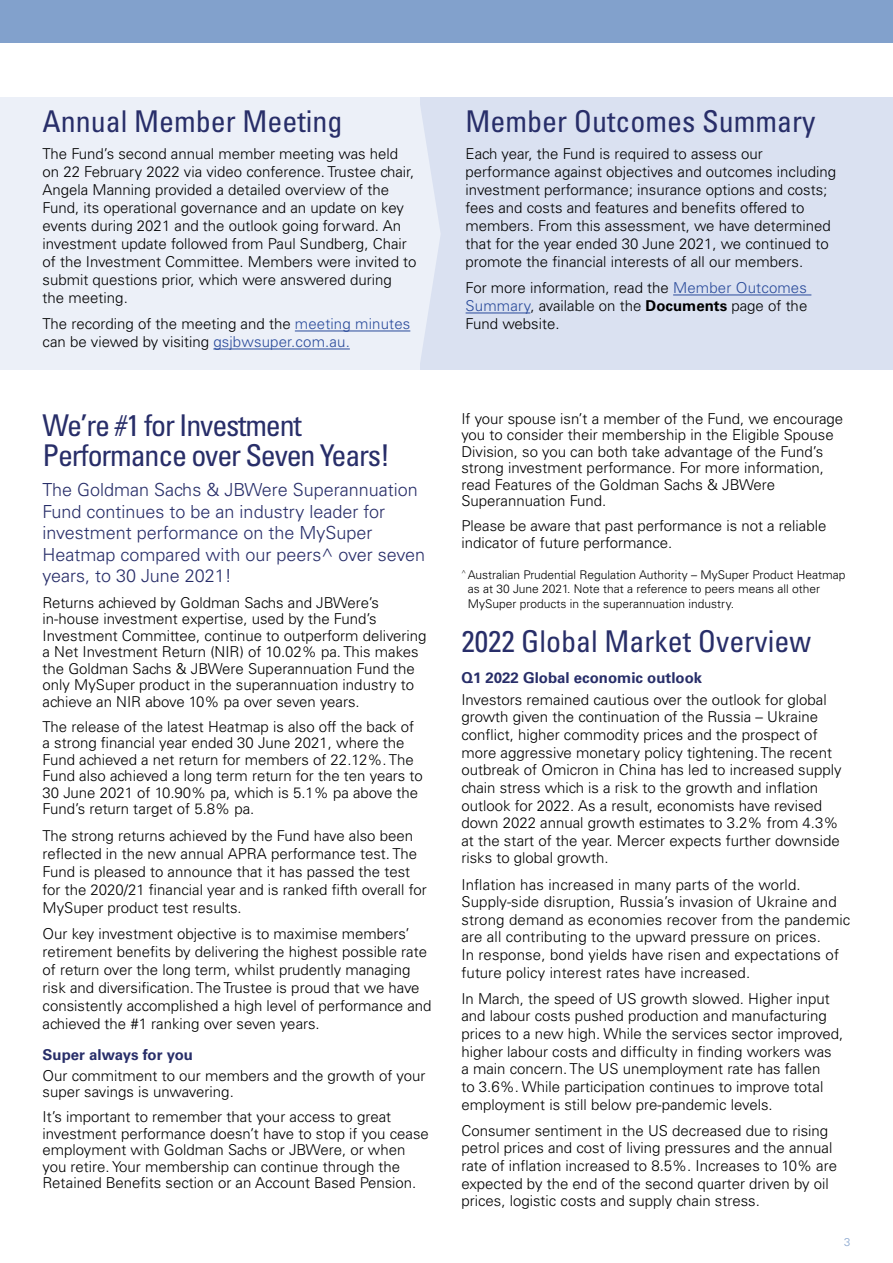
<style>
.page{position:relative;width:893px;height:1263px;background:#fff}
.page>*{position:absolute;margin:0;border:0;box-sizing:border-box;transform-origin:0 0}
.t1{font:condensed 30px "Univers";color:#282e69}
.t2{font:condensed 30px/30px "Univers";letter-spacing:-.04em;color:#282e69}
.t3{font:300 18px/21.6px "Univers";color:#282e69}
.t4{font:300 15px/18px "Univers";color:#000}
.t5{font:700 15px "Univers";color:#282e69}
.t6{font:300 12px/14.4px "Univers";color:#000}
.t7{font:300 11.25px "Univers";color:#82a1cc}
.s1{color:#2a4b9b}
.s2{font-weight:700}
.s3{color:#282e68}
</style>
<div class="page">
<div style="left:0;top:0;width:893px;height:43px;background:#82a1cc"></div>
<div style="left:398px;top:98px;width:495px;height:272px;background:#dae1f1"></div>
<div style="left:0;top:98px;width:419px;height:272px;background:#ecf0f8"></div>
<svg style="left:419px;top:98px;width:22px;height:272px"></svg>
<hr style="left:295px;top:331px;width:115px;height:1px;background:#2a4b9b">
<hr style="left:213px;top:349px;width:137px;height:1px;background:#2a4b9b">
<hr style="left:673px;top:295px;width:138px;height:1px;background:#2a4b9b">
<hr style="left:466px;top:313px;width:64px;height:1px;background:#2a4b9b">
<h1 class="t1" style="left:43px;top:103px;width:301px">Annual Member Meeting</h1>
<p class="t4" style="left:43px;top:145px;width:375px">The Fund’s second annual member meeting was held on 22 February 2022 via video conference. Trustee chair, Angela Manning provided a detailed overview of the Fund, its operational governance and an update on key events during 2021 and the outlook going forward. An investment update followed from Paul Sundberg, Chair of the Investment Committee. Members were invited to submit questions prior, which were answered during the meeting.</p>
<p class="t4" style="left:43px;top:315px;width:369px">The recording of the meeting and the <span class="s1">meeting minutes </span>can be viewed by visiting <span class="s1">gsjbwsuper.com.au.</span></p>
<h1 class="t2" style="left:43px;top:410px;width:349px">We’re #1 for Investment<br>Performance over Seven Years!</h1>
<p class="t3" style="left:43px;top:479px;width:384px">The Goldman Sachs &amp; JBWere Superannuation Fund continues to be an industry leader for investment performance on the MySuper Heatmap compared with our peers^ over seven years, to 30 June 2021!</p>
<p class="t4" style="left:43px;top:594px;width:386px;line-height:16.5px">Returns achieved by Goldman Sachs and JBWere’s in-house investment expertise, used by the Fund’s Investment Committee, continue to outperform delivering a Net Investment Return (NIR) of 10.02% pa. This makes the Goldman Sachs &amp; JBWere Superannuation Fund the only MySuper product in the superannuation industry to achieve an NIR above 10% pa over seven years.</p>
<p class="t4" style="left:43px;top:718px;width:382px;line-height:16.5px">The release of the latest Heatmap is also off the back of a strong financial year ended 30 June 2021, where the Fund achieved a net return for members of 22.12%. The Fund also achieved a long term return for the ten years to 30 June 2021 of 10.90% pa, which is 5.1% pa above the Fund’s return target of 5.8% pa.</p>
<p class="t4" style="left:43px;top:826px;width:386px">The strong returns achieved by the Fund have also been reflected in the new annual APRA performance test. The Fund is pleased to announce that it has passed the test for the 2020/21 financial year and is ranked fifth overall for MySuper product test results.</p>
<p class="t4" style="left:43px;top:925px;width:391px">Our key investment objective is to maximise members’ retirement benefits by delivering the highest possible rate of return over the long term, whilst prudently managing risk and diversification. The Trustee is proud that we have consistently accomplished a high level of performance and achieved the #1 ranking over seven years.</p>
<p class="t5" style="left:43px;top:1046px;width:152px">Super always for you</p>
<p class="t4" style="left:43px;top:1067px;width:384px;line-height:16.5px">Our commitment to our members and the growth of your super savings is unwavering.</p>
<p class="t4" style="left:43px;top:1108px;width:388px;line-height:16.5px">It’s important to remember that your access to great investment performance doesn’t have to stop if you cease employment with Goldman Sachs or JBWere, or when you retire. Your membership can continue through the Retained Benefits section or an Account Based Pension.</p>
<h1 class="t1" style="left:466px;top:103px;width:351px">Member Outcomes Summary</h1>
<p class="t4" style="left:466px;top:145px;width:372px">Each year, the Fund is required to assess our performance against objectives and outcomes including investment performance; insurance options and costs; fees and costs and features and benefits offered to members. From this assessment, we have determined that for the year ended 30 June 2021, we continued to promote the financial interests of all our members.</p>
<p class="t4" style="left:466px;top:279px;width:343px;text-align:justify">For more information, read the <span class="s1">Member Outcomes Summary</span>, available on the <span class="s2">Documents</span> page of the Fund website.</p>
<p class="t4" style="left:461px;top:410px;width:383px;line-height:16.5px">If your spouse isn’t a member of the Fund, we encourage you to consider their membership in the Eligible Spouse Division, so you can both take advantage of the Fund’s strong investment performance. For more information, read Features of the Goldman Sachs &amp; JBWere Superannuation Fund.</p>
<p class="t4" style="left:461px;top:518px;width:367px;line-height:16.5px">Please be aware that past performance is not a reliable indicator of future performance.</p>
<p class="t6" style="left:468px;top:567px;width:379px;text-indent:-6px"><sup>^</sup> Australian Prudential Regulation Authority – MySuper Product Heatmap as at 30 June 2021. Note that a reference to peers means all other<br>MySuper products in the superannuation industry.</p>
<h1 class="t1" style="left:461px;top:622px;width:351px">2022 <span class="s3">Global Mar</span>ket Overview</h1>
<p class="t5" style="left:461px;top:669px;width:242px">Q1 2022 Global economic outlook</p>
<p class="t4" style="left:461px;top:691px;width:382px">Investors remained cautious over the outlook for global growth given the continuation of the Russia – Ukraine conflict, higher commodity prices and the prospect of more aggressive monetary policy tightening. The recent outbreak of Omicron in China has led to increased supply chain stress which is a risk to the growth and inflation outlook for 2022. As a result, economists have revised down 2022 annual growth estimates to 3.2% from 4.3% at the start of the year. Mercer expects further downside risks to global growth.</p>
<p class="t4" style="left:461px;top:875px;width:391px;line-height:17.5px">Inflation has increased in many parts of the world.<br>Supply-side disruption, Russia’s invasion of Ukraine and strong demand as economies recover from the pandemic are all contributing to the upward pressure on prices.<br>In response, bond yields have risen and expectations of future policy interest rates have increased.</p>
<p class="t4" style="left:461px;top:990px;width:384px;line-height:17.5px">In March, the speed of US growth slowed. Higher input and labour costs pushed production and manufacturing prices to a new high. While the services sector improved, higher labour costs and difficulty in finding workers was<br>a main concern. The US unemployment rate has fallen<br>to 3.6%. While participation continues to improve total employment is still below pre-pandemic levels.</p>
<p class="t4" style="left:461px;top:1122px;width:377px;line-height:17.5px">Consumer sentiment in the US decreased due to rising petrol prices and cost of living pressures and the annual rate of inflation increased to 8.5%. Increases to 10% are expected by the end of the second quarter driven by oil prices, logistic costs and supply chain stress.</p>
<p class="t7" style="left:844px;top:1235px;width:8px">3</p>
</div>
